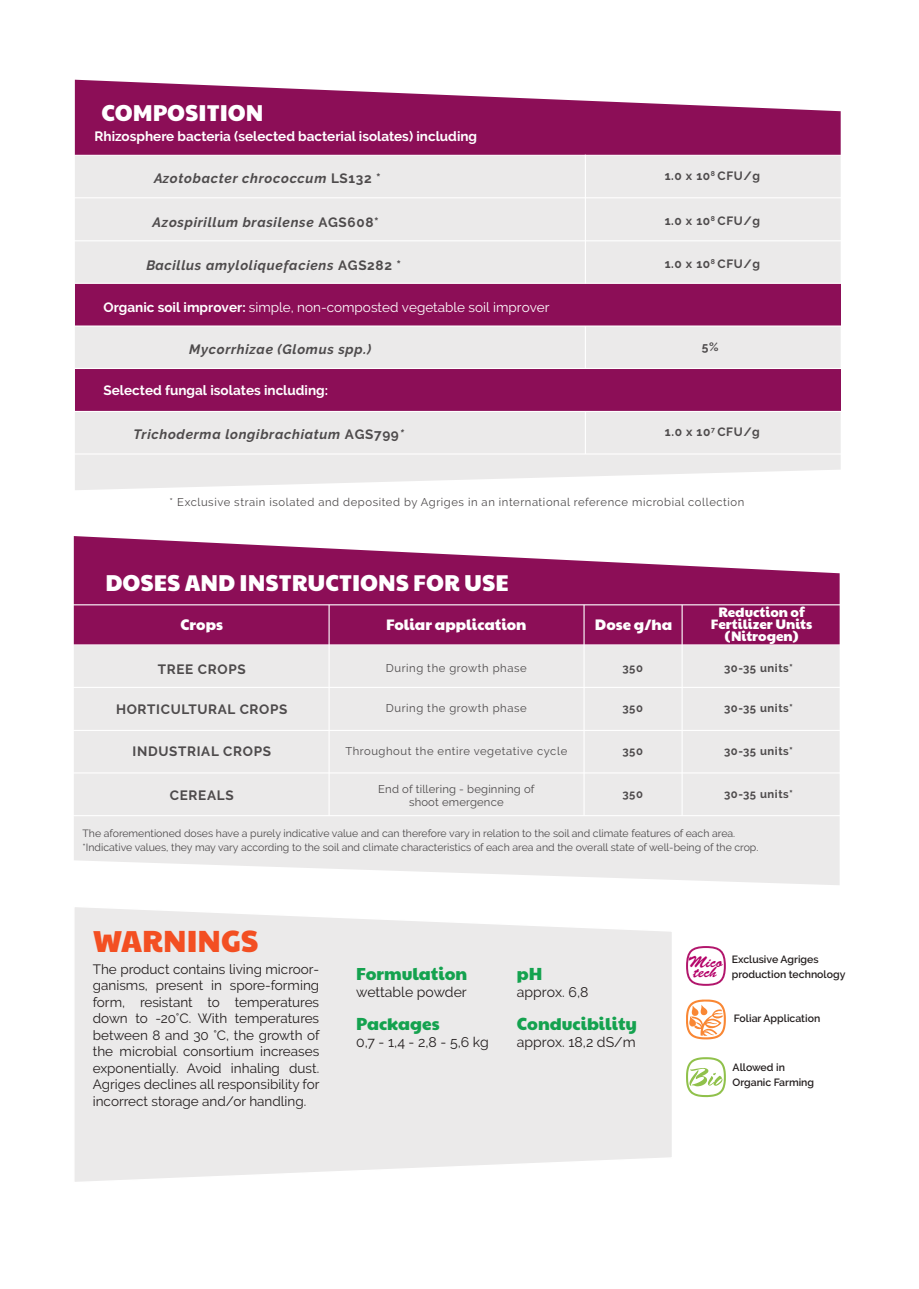
<style>
.page{position:relative;width:919px;height:1289px;background:#fff}
.page>*{position:absolute;margin:0;border:0;box-sizing:border-box;transform-origin:0 0}
.t1{font:30px "Paytone One";color:#f34f22}
.t2{font:22.5px "Paytone One";color:#fff}
.t3{font:17.1px "Paytone One";color:#14a24f}
.t4{font:15.75px "Brush Script Std";color:#b40068}
.t5{font:15px "Paytone One";color:#fff}
.t6{font:14.1px "Raleway";color:#241f1f}
.t7{font:13.5px/16.5px "Raleway";color:#241f1f;text-align:justify}
.t8{font:italic 700 13.5px "Raleway";letter-spacing:.05em;color:#4e4b4c}
.t9{font:700 13.5px "Raleway";color:#fff}
.t10{font:13.5px "Raleway";color:#fff}
.t11{font:700 13.5px "Raleway";letter-spacing:.05em;color:#4e4b4c}
.t12{font:13.5px/12px "Paytone One";color:#fff;text-align:center}
.t13{font:700 12px "Raleway";letter-spacing:.05em;color:#4e4b4c}
.t14{font:11.25px "Raleway";letter-spacing:.05em;color:#4e4b4c}
.t15{font:700 11.25px "Raleway";letter-spacing:.05em;color:#4e4b4c}
.t16{font:11.25px/13.5px "Raleway";letter-spacing:.015em;color:#4e4b4c;text-align:center}
.t17{font:10.5px/13.5px "Raleway";color:#4e4b4c}
.t18{font:600 10.5px/15px "Raleway";color:#241f1f}
.s1{font-style:normal}
.s2{font-style:inherit}
.s3{font-weight:700}
</style>
<div class="page">
<svg style="left:74px;top:536px;width:765px;height:108px;fill:#8c0e57"></svg>
<div style="left:74px;top:645px;width:765px;height:240px;background:#ebeaea"></div>
<svg style="left:75px;top:907px;width:597px;height:275px;background:#ecebeb"></svg>
<hr style="left:328px;top:605px;width:1px;height:210px;background:#fff">
<hr style="left:583px;top:605px;width:1px;height:210px;background:#fff">
<hr style="left:681px;top:605px;width:1px;height:210px;background:#fff">
<hr style="left:57px;top:815px;width:814px;height:1px;background:#fff">
<hr style="left:57px;top:772px;width:814px;height:1px;background:#fff">
<hr style="left:57px;top:729px;width:814px;height:2px;background:#fff">
<hr style="left:57px;top:686px;width:814px;height:2px;background:#fff">
<hr style="left:57px;top:604px;width:814px;height:1px;background:#fff">
<svg style="left:75px;top:80px;width:765px;height:75px;fill:#8c0e57"></svg>
<div style="left:75px;top:156px;width:765px;height:334px;background:#ebeaea"></div>
<div style="left:75px;top:283px;width:765px;height:43px;background:#8c0e57"></div>
<div style="left:75px;top:368px;width:765px;height:43px;background:#8c0e57"></div>
<hr style="left:584px;top:326px;width:2px;height:42px;background:#fff">
<hr style="left:584px;top:155px;width:2px;height:128px;background:#fff">
<hr style="left:43px;top:325px;width:814px;height:1px;background:#fff">
<hr style="left:43px;top:283px;width:814px;height:1px;background:#fff">
<hr style="left:43px;top:240px;width:814px;height:1px;background:#fff">
<hr style="left:43px;top:197px;width:814px;height:1px;background:#fff">
<hr style="left:43px;top:453px;width:814px;height:1px;background:#fff">
<hr style="left:43px;top:411px;width:814px;height:1px;background:#fff">
<hr style="left:43px;top:368px;width:814px;height:1px;background:#fff">
<svg style="left:686px;top:999px;width:39px;height:40px"></svg>
<svg style="left:686px;top:1057px;width:39px;height:40px"></svg>
<hr style="left:584px;top:411px;width:2px;height:43px;background:#fff">
<svg style="left:686px;top:946px;width:39px;height:39px"></svg>
<h2 class="t2" style="left:101px;top:93px;width:163px">COMPOSITION</h2>
<p class="t9" style="left:95px;top:129px;width:384px">Rhizosphere bacteria (selected bacterial isolates) including</p>
<p class="t8" style="left:154px;top:170px;width:228px">Azotobacter chrococcum <span class="s1">LS132 *</span></p>
<p class="t8" style="left:152px;top:215px;width:228px">Azospirillum <span class="s2">brasilense</span> <span class="s1">AGS</span><span class="s1">6</span><span class="s1">08*</span></p>
<p class="t8" style="left:146px;top:258px;width:256px">Bacillus amyloliquefaciens <span class="s1">AGS282</span> <span class="s1">*</span></p>
<p class="t10" style="left:103px;top:299px;width:447px"><span class="s3">Organic soil improver:</span> simple, non-composted vegetable soil improver</p>
<p class="t13" style="left:664px;top:169px;width:97px">1.0 x 10<sup>8</sup> <span class="s2">CFU</span>/g</p>
<p class="t13" style="left:664px;top:214px;width:97px">1.0 x 10<sup>8</sup> <span class="s2">CFU</span>/g</p>
<p class="t13" style="left:664px;top:256px;width:97px">1.0 x 10<sup>8</sup> <span class="s2">CFU</span>/g</p>
<p class="t8" style="left:189px;top:341px;width:184px">Mycorrhizae (Glomus spp.)</p>
<p class="t13" style="left:702px;top:340px;width:18px">5%</p>
<p class="t9" style="left:103px;top:382px;width:226px">Selected fungal isolates including:</p>
<p class="t8" style="left:134px;top:426px;width:272px">Trichoderma longibrachiatum <span class="s1">AGS799</span>*</p>
<p class="t13" style="left:664px;top:425px;width:97px">1.0 x 10<sup>7</sup> <span class="s2">CFU</span>/g</p>
<p class="t14" style="left:170px;top:495px;width:576px">* Exclusive strain isolated and deposited by Agriges in an international reference microbial collection</p>
<h2 class="t2" style="left:105px;top:562px;width:405px">DOSES AND INSTRUCTIONS FOR USE</h2>
<p class="t5" style="left:386px;top:611px;width:142px">Foliar application</p>
<p class="t5" style="left:595px;top:611px;width:79px">Dose g/ha</p>
<p class="t5" style="left:180px;top:611px;width:44px">Crops</p>
<p class="t12" style="left:711px;top:605px;width:103px">Reduction of<br>Fertilizer Units (Nitrogen)</p>
<p class="t11" style="left:158px;top:661px;width:90px">TREE CROPS</p>
<p class="t14" style="left:386px;top:661px;width:142px">During the growth phase</p>
<p class="t15" style="left:622px;top:661px;width:22px">350</p>
<p class="t11" style="left:116px;top:701px;width:173px">HORTICULTURAL CROPS</p>
<p class="t14" style="left:386px;top:701px;width:142px">During the growth phase</p>
<p class="t15" style="left:622px;top:701px;width:22px">350</p>
<p class="t11" style="left:132px;top:743px;width:140px">INDUSTRIAL CROPS</p>
<p class="t14" style="left:345px;top:744px;width:223px">Throughout the entire vegetative cycle</p>
<p class="t15" style="left:622px;top:744px;width:22px">350</p>
<p class="t11" style="left:170px;top:787px;width:65px">CEREALS</p>
<p class="t16" style="left:378px;top:781px;width:158px">End of tillering - beginning of shoot emergence</p>
<p class="t17" style="left:82px;top:826px;width:677px">The aforementioned doses have a purely indicative value and can therefore vary in relation to the soil and climate features of each area. *Indicative values, they may vary according to the soil and climate characteristics of each area and the overall state of well-being of the crop.</p>
<p class="t15" style="left:724px;top:661px;width:71px">30-35 units*</p>
<p class="t15" style="left:724px;top:701px;width:71px">30-35 units*</p>
<p class="t15" style="left:724px;top:744px;width:71px">30-35 units*</p>
<p class="t15" style="left:724px;top:788px;width:71px">30-35 units*</p>
<p class="t15" style="left:622px;top:788px;width:22px">350</p>
<h1 class="t1" style="left:93px;top:914px;width:167px">WARNINGS</h1>
<p class="t7" style="left:93px;top:960px;width:228px">The product contains living microor&shy;ganisms, present in spore-forming form, resistant to temperatures down to -20°C. With temperatures between 8 and 30 °C, the growth of the microbial consortium increases exponentially. Avoid inhaling dust.<br>Agriges declines all responsibility for incorrect storage and/or handling.</p>
<p class="t4" style="left:688px;top:952px;width:36px">Mico</p>
<p class="t4" style="left:694px;top:963px;width:24px">tech</p>
<p class="t18" style="left:731px;top:952px;width:88px">Exclusive Agriges</p>
<p class="t3" style="left:356px;top:958px;width:113px">Formulation</p>
<p class="t18" style="left:731px;top:967px;width:115px">production technology</p>
<p class="t6" style="left:356px;top:983px;width:112px">wettable powder</p>
<p class="t3" style="left:356px;top:1008px;width:85px">Packages</p>
<p class="t6" style="left:356px;top:1033px;width:134px">0,7 - 1,4 - 2,8 - 5,6 kg</p>
<p class="t3" style="left:517px;top:958px;width:27px">pH</p>
<p class="t6" style="left:517px;top:983px;width:73px">approx. 6,8</p>
<p class="t3" style="left:517px;top:1008px;width:122px">Conducibility</p>
<p class="t6" style="left:517px;top:1033px;width:120px">approx. 18,2 dS/m</p>
<p class="t18" style="left:733px;top:1010px;width:88px">Foliar Application</p>
<p class="t18" style="left:732px;top:1059px;width:83px">Allowed in<br>Organic Farming</p>
</div>
